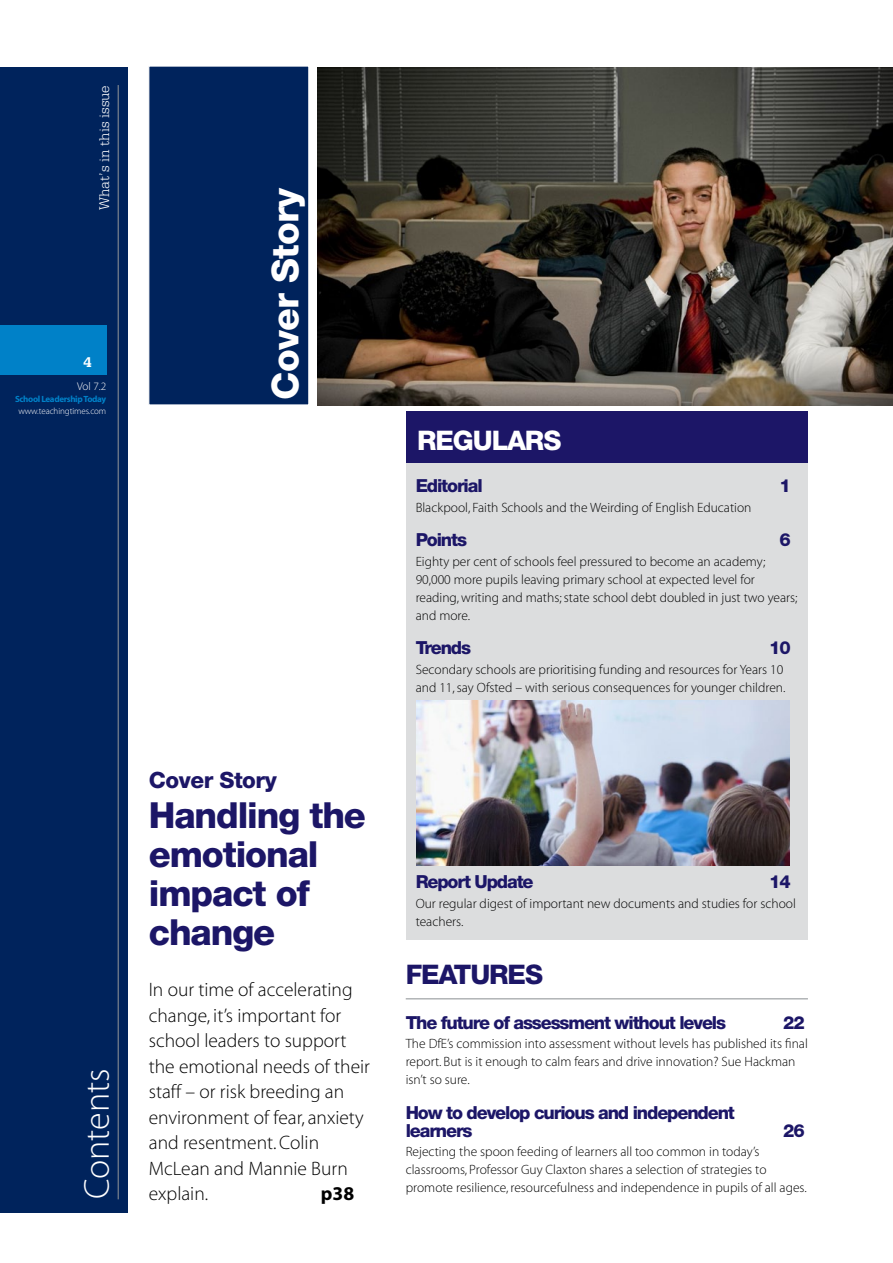
<style>
.page{position:relative;width:893px;height:1263px;background:#fff}
.page>*{position:absolute;margin:0;border:0;box-sizing:border-box;transform-origin:0 0}
.t1{font:800 37.2px "Helvetica Neue";letter-spacing:-.02em;color:#fff}
.t2{font:800 36px/39px "Helvetica Neue";letter-spacing:-.03em;color:#1c1667}
.t3{font:36px "Myriad MM 215 600";letter-spacing:-.005em;color:#fff}
.t4{font:800 27px "Helvetica Neue";letter-spacing:-.04em;color:#1c1667}
.t5{font:800 27px "Helvetica Neue";letter-spacing:-.04em;color:#fff}
.t6{font:800 22.5px "Helvetica Neue";letter-spacing:-.02em;color:#1c1667}
.t7{font:19.5px/25.5px "Myriad MM 215 600";color:#000}
.t8{font:19.5px "Myriad MM 700 600";color:#000}
.t9{font:800 18px/18px "Helvetica Neue";letter-spacing:-.06em;color:#1c1667}
.t10{font:300 15px "Serifa BT";color:#fff}
.t11{font:700 15px "Serifa BT";color:#fff}
.t12{font:13.5px/18px "Myriad MM 215 600";color:#000}
.t13{font:11.25px "Myriad MM 215 600";color:#fff}
.t14{font:9px "Myriad MM 700 600";letter-spacing:-.04em;color:#0081c8}
.t15{font:9px "Myriad MM 215 600";letter-spacing:-.01em;color:#fff}
</style>
<div class="page">
<div style="left:0;top:67px;width:128px;height:1145px;background:#00235c"></div>
<div style="left:0;top:325px;width:106px;height:50px;background:#0081c8"></div>
<hr style="left:118px;top:85px;width:1px;height:1114px;background:#939598">
<div style="left:148px;top:66px;width:161px;height:339px;background:#00235c;border:1px solid #fff"></div>
<div style="left:406px;top:458px;width:402px;height:482px;background:#dcddde"></div>
<div style="left:406px;top:412px;width:402px;height:51px;background:#1c1667"></div>
<hr style="left:406px;top:998px;width:402px;height:1px;background:#b1b4b6">
<img style="left:417px;top:701px;width:373px;height:164px">
<img style="left:318px;top:67px;width:575px;height:338px">
<p class="t10" style="left:96px;top:210px;width:127px;rotate:-90deg">What’s in this issue</p>
<p class="t11" style="left:84px;top:353px;width:10px">4</p>
<p class="t13" style="left:77px;top:381px;width:31px">Vol 7.2</p>
<p class="t14" style="left:15px;top:395px;width:93px">School Leadership Today</p>
<p class="t15" style="left:18px;top:407px;width:89px">www.teachingtimes.com</p>
<h2 class="t3" style="left:79px;top:1199px;width:132px;rotate:-90deg">Contents</h2>
<h1 class="t1" style="left:263px;top:400px;width:214px;rotate:-90deg">Cover Story</h1>
<h3 class="t6" style="left:149px;top:766px;width:130px">Cover Story</h3>
<h2 class="t2" style="left:149px;top:796px;width:219px">Handling the emotional impact of change</h2>
<h3 class="t7" style="left:149px;top:978px;width:223px">In our time of accelerating change, it’s important for school leaders to support the emotional needs of their staff – or risk breeding an environment of fear, anxiety and resentment. Colin<br>McLean and Mannie Burn explain.</h3>
<h3 class="t8" style="left:321px;top:1184px;width:35px">p38</h3>
<h3 class="t5" style="left:417px;top:424px;width:146px">REGULARS</h3>
<h3 class="t9" style="left:416px;top:477px;width:69px">Editorial</h3>
<h3 class="t9" style="left:779px;top:477px;width:13px">1</h3>
<p class="t12" style="left:416px;top:499px;width:337px">Blackpool, Faith Schools and the Weirding of English Education</p>
<h3 class="t9" style="left:416px;top:531px;width:53px">Points</h3>
<h3 class="t9" style="left:779px;top:531px;width:13px">6</h3>
<p class="t12" style="left:416px;top:553px;width:383px">Eighty per cent of schools feel pressured to become an academy; 90,000 more pupils leaving primary school at expected level for reading, writing and maths; state school debt doubled in just two years; and more.</p>
<h3 class="t9" style="left:416px;top:639px;width:57px">Trends</h3>
<h3 class="t9" style="left:769px;top:639px;width:23px">10</h3>
<p class="t12" style="left:416px;top:661px;width:371px">Secondary schools are prioritising funding and resources for Years 10 and 11, say Ofsted – with serious consequences for younger children.</p>
<h3 class="t9" style="left:416px;top:873px;width:119px">Report Update</h3>
<h3 class="t9" style="left:769px;top:873px;width:23px">14</h3>
<p class="t12" style="left:416px;top:895px;width:382px">Our regular digest of important new documents and studies for school teachers.</p>
<h3 class="t4" style="left:406px;top:958px;width:139px">FEATURES</h3>
<h3 class="t9" style="left:406px;top:1013px;width:322px">The future of assessment without levels</h3>
<h3 class="t9" style="left:783px;top:1013px;width:23px">22</h3>
<p class="t12" style="left:406px;top:1035px;width:404px">The DfE’s commission into assessment without levels has published its final report. But is it enough to calm fears and drive innovation? Sue Hackman isn’t so sure.</p>
<h3 class="t9" style="left:406px;top:1103px;width:331px">How to develop curious and independent learners</h3>
<h3 class="t9" style="left:783px;top:1121px;width:23px">26</h3>
<p class="t12" style="left:406px;top:1143px;width:403px">Rejecting the spoon feeding of learners all too common in today’s classrooms, Professor Guy Claxton shares a selection of strategies to promote resilience, resourcefulness and independence in pupils of all ages.</p>
</div>
